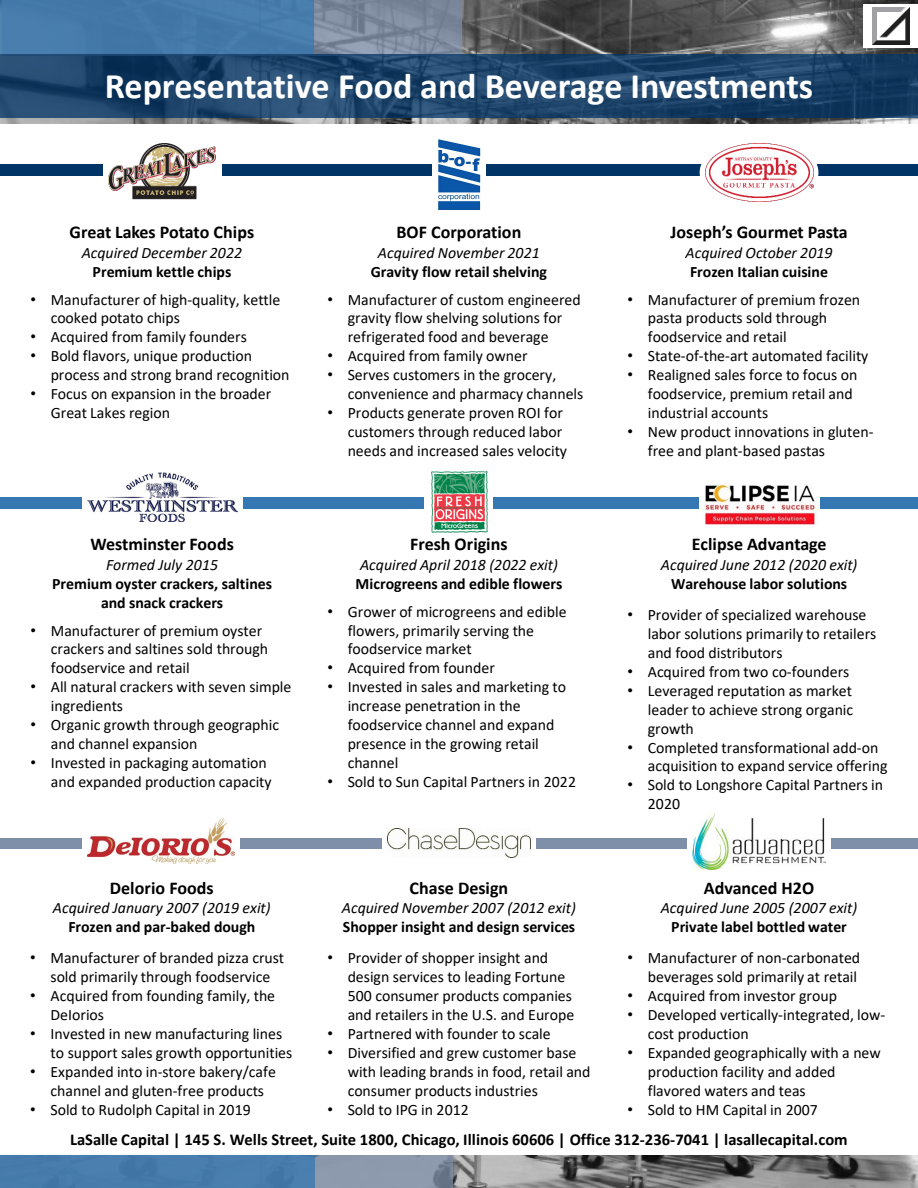
<style>
.page{position:relative;width:918px;height:1188px;background:#fff}
.page>*{position:absolute;margin:0;border:0;box-sizing:border-box;transform-origin:0 0}
.t1{font:700 36px "Calibri";color:#fff}
.t2{font:700 18px "Calibri";color:#000}
.t3{font:700 16.5px "Calibri";letter-spacing:.005em;color:#000}
.t4{font:15.9px/18.9px "Calibri";color:#000}
.t5{font:italic 15.9px/18.9px "Calibri";color:#000;text-align:center}
.t6{font:700 15.9px/18.9px "Calibri";letter-spacing:-.005em;color:#000;text-align:center}
.s1{font-family:"Arial"}
.s2{font-weight:700;font-style:normal}
</style>
<div class="page">
<img style="left:0;top:0;width:918px;height:123px">
<div style="left:0;top:838px;width:918px;height:11px;background:#7f8fa9"></div>
<div style="left:0;top:498px;width:918px;height:11px;background:#3477b2"></div>
<div style="left:0;top:164px;width:918px;height:12px;background:#036"></div>
<div style="left:2px;top:0;width:460px;height:55px;background:#7f8fa9;opacity:.75"></div>
<div style="left:0;top:54px;width:918px;height:64px;background:#036;opacity:.75"></div>
<div style="left:0;top:0;width:314px;height:54px;background:#4479aa"></div>
<div style="left:863px;top:4px;width:55px;height:44px;background:#fff"></div>
<img style="left:872px;top:7px;width:38px;height:38px">
<div style="left:688px;top:813px;width:143px;height:59px;background:#fff"></div>
<img style="left:692px;top:813px;width:133px;height:56px">
<div style="left:82px;top:819px;width:158px;height:45px;background:#fff"></div>
<img style="left:87px;top:819px;width:148px;height:45px">
<img style="left:453px;top:1155px;width:465px;height:33px">
<div style="left:0;top:1155px;width:453px;height:33px;background:#7f8fa9;opacity:.75"></div>
<div style="left:0;top:1155px;width:314px;height:33px;background:#477cad"></div>
<div style="left:82px;top:478px;width:161px;height:45px;background:#fff"></div>
<img style="left:87px;top:472px;width:150px;height:50px">
<div style="left:382px;top:825px;width:154px;height:30px;background:#fff"></div>
<img style="left:387px;top:828px;width:143px;height:30px">
<div style="left:699px;top:481px;width:121px;height:45px;background:#fff"></div>
<img style="left:705px;top:485px;width:111px;height:40px">
<div style="left:425px;top:480px;width:68px;height:44px;background:#fff"></div>
<img style="left:431px;top:471px;width:57px;height:62px">
<div style="left:700px;top:138px;width:118px;height:69px;background:#fff;border-radius:50%"></div>
<img style="left:705px;top:143px;width:108px;height:59px">
<div style="left:432px;top:151px;width:54px;height:45px;background:#fff"></div>
<img style="left:438px;top:139px;width:42px;height:71px">
<div style="left:103px;top:137px;width:118px;height:71px;background:#fff"></div>
<img style="left:108px;top:144px;width:108px;height:56px">
<p class="t1" style="left:105px;top:60px;width:710px">Representative Food and Beverage Investments</p>
<p class="t2" style="left:70px;top:220px;width:186px">Great Lakes Potato Chips</p>
<p class="t5" style="left:82px;top:242px;width:162px">Acquired December 2022</p>
<p class="t6" style="left:93px;top:262px;width:140px">Premium kettle chips</p>
<p class="t4" style="left:51px;top:289px;width:231px;text-indent:-20px"><span class="s1">•</span> Manufacturer of high-quality, kettle cooked potato chips</p>
<p class="t4" style="left:30px;top:327px;width:218px"><span class="s1">•</span> Acquired from family founders</p>
<p class="t4" style="left:51px;top:346px;width:240px;text-indent:-20px"><span class="s1">•</span> Bold flavors, unique production process and strong brand recognition</p>
<p class="t4" style="left:51px;top:384px;width:222px;text-indent:-20px"><span class="s1">•</span> Focus on expansion in the broader<br>Great Lakes region</p>
<p class="t2" style="left:90px;top:532px;width:145px">Westminster Foods</p>
<p class="t5" style="left:106px;top:554px;width:114px">Formed July 2015</p>
<p class="t6" style="left:52px;top:574px;width:221px">Premium oyster crackers, saltines and snack crackers</p>
<p class="t4" style="left:51px;top:620px;width:219px;text-indent:-20px"><span class="s1">•</span> Manufacturer of premium oyster crackers and saltines sold through foodservice and retail</p>
<p class="t4" style="left:51px;top:677px;width:242px;text-indent:-20px"><span class="s1">•</span> All natural crackers with seven simple ingredients</p>
<p class="t4" style="left:51px;top:715px;width:230px;text-indent:-20px"><span class="s1">•</span> Organic growth through geographic and channel expansion</p>
<p class="t4" style="left:51px;top:753px;width:222px;text-indent:-20px"><span class="s1">•</span> Invested in packaging automation and expanded production capacity</p>
<p class="t2" style="left:396px;top:220px;width:126px">BOF Corporation</p>
<p class="t5" style="left:378px;top:242px;width:163px">Acquired November 2021</p>
<p class="t6" style="left:371px;top:262px;width:178px">Gravity flow retail shelving</p>
<p class="t4" style="left:348px;top:289px;width:235px;text-indent:-20px"><span class="s1">•</span> Manufacturer of custom engineered gravity flow shelving solutions for refrigerated food and beverage</p>
<p class="t4" style="left:327px;top:346px;width:202px"><span class="s1">•</span> Acquired from family owner</p>
<p class="t4" style="left:348px;top:365px;width:237px;text-indent:-20px"><span class="s1">•</span> Serves customers in the grocery, convenience and pharmacy channels</p>
<p class="t4" style="left:348px;top:403px;width:221px;text-indent:-20px"><span class="s1">•</span> Products generate proven ROI for customers through reduced labor needs and increased sales velocity</p>
<p class="t2" style="left:410px;top:532px;width:99px">Fresh Origins</p>
<p class="t5" style="left:360px;top:554px;width:199px">Acquired April 2018 (2022 exit)</p>
<p class="t6" style="left:356px;top:574px;width:208px">Microgreens and edible flowers</p>
<p class="t4" style="left:348px;top:602px;width:220px;text-indent:-20px"><span class="s1">•</span> Grower of microgreens and edible flowers, primarily serving the foodservice market</p>
<p class="t4" style="left:327px;top:658px;width:169px"><span class="s1">•</span> Acquired from founder</p>
<p class="t4" style="left:348px;top:677px;width:220px;text-indent:-20px"><span class="s1">•</span> Invested in sales and marketing to increase penetration in the foodservice channel and expand presence in the growing retail channel</p>
<p class="t4" style="left:327px;top:772px;width:250px"><span class="s1">•</span> Sold to Sun Capital Partners in 2022</p>
<p class="t2" style="left:670px;top:220px;width:179px">Joseph’s Gourmet Pasta</p>
<p class="t5" style="left:686px;top:242px;width:148px">Acquired October 2019</p>
<p class="t6" style="left:690px;top:262px;width:139px">Frozen Italian cuisine</p>
<p class="t4" style="left:648px;top:289px;width:214px;text-indent:-20px"><span class="s1">•</span> Manufacturer of premium frozen pasta products sold through foodservice and retail</p>
<p class="t4" style="left:627px;top:346px;width:242px"><span class="s1">•</span> State-of-the-art automated facility</p>
<p class="t4" style="left:648px;top:365px;width:211px;text-indent:-20px"><span class="s1">•</span> Realigned sales force to focus on foodservice, premium retail and industrial accounts</p>
<p class="t4" style="left:648px;top:422px;width:227px;text-indent:-20px"><span class="s1">•</span> New product innovations in gluten&shy;free and plant-based pastas</p>
<p class="t2" style="left:692px;top:532px;width:136px">Eclipse Advantage</p>
<p class="t5" style="left:661px;top:554px;width:198px">Acquired June 2012 (2020 exit)</p>
<p class="t6" style="left:671px;top:574px;width:178px">Warehouse labor solutions</p>
<p class="t4" style="left:648px;top:605px;width:230px;text-indent:-20px"><span class="s1">•</span> Provider of specialized warehouse labor solutions primarily to retailers and food distributors</p>
<p class="t4" style="left:627px;top:662px;width:224px"><span class="s1">•</span> Acquired from two co-founders</p>
<p class="t4" style="left:648px;top:681px;width:207px;text-align:justify;text-indent:-20px"><span class="s1">•</span> Leveraged reputation as market leader to achieve strong organic growth</p>
<p class="t4" style="left:648px;top:737px;width:241px;text-indent:-20px"><span class="s1">•</span> Completed transformational add-on acquisition to expand service offering</p>
<p class="t4" style="left:648px;top:775px;width:237px;text-indent:-20px"><span class="s1">•</span> Sold to Longshore Capital Partners in<br>2020</p>
<p class="t2" style="left:110px;top:875px;width:105px">Delorio Foods</p>
<p class="t5" style="left:53px;top:898px;width:219px">Acquired January 2007 (2019 exit)<br><span class="s2">Frozen and par-baked dough</span></p>
<p class="t4" style="left:30px;top:948px;width:256px;text-align:center"><span class="s1">•</span> Manufacturer of branded pizza crust sold primarily through foodservice</p>
<p class="t4" style="left:51px;top:986px;width:226px;text-indent:-20px"><span class="s1">•</span> Acquired from founding family, the<br>DeIorios</p>
<p class="t4" style="left:51px;top:1024px;width:243px;text-indent:-20px"><span class="s1">•</span> Invested in new manufacturing lines to support sales growth opportunities</p>
<p class="t4" style="left:30px;top:1062px;width:247px;text-align:center"><span class="s1">•</span> Expanded into in-store bakery/cafe channel and gluten-free products</p>
<p class="t4" style="left:30px;top:1099px;width:222px"><span class="s1">•</span> Sold to Rudolph Capital in 2019</p>
<p class="t3" style="left:70px;top:1128px;width:779px">LaSalle Capital | 145 S. Wells Street, Suite 1800, Chicago, Illinois 60606 | Office 312-236-7041 | lasallecapital.com</p>
<p class="t2" style="left:410px;top:875px;width:100px">Chase Design</p>
<p class="t5" style="left:342px;top:898px;width:235px">Acquired November 2007 (2012 exit)</p>
<p class="t6" style="left:343px;top:917px;width:234px">Shopper insight and design services</p>
<p class="t4" style="left:348px;top:948px;width:228px;text-indent:-20px"><span class="s1">•</span> Provider of shopper insight and design services to leading Fortune 500 consumer products companies and retailers in the U.S. and Europe</p>
<p class="t4" style="left:327px;top:1024px;width:225px"><span class="s1">•</span> Partnered with founder to scale</p>
<p class="t4" style="left:348px;top:1043px;width:244px;text-indent:-20px"><span class="s1">•</span> Diversified and grew customer base with leading brands in food, retail and consumer products industries</p>
<p class="t4" style="left:327px;top:1099px;width:143px"><span class="s1">•</span> Sold to IPG in 2012</p>
<p class="t2" style="left:704px;top:875px;width:112px">Advanced H2O</p>
<p class="t5" style="left:661px;top:898px;width:198px">Acquired June 2005 (2007 exit)</p>
<p class="t6" style="left:671px;top:917px;width:177px">Private label bottled water</p>
<p class="t4" style="left:627px;top:948px;width:234px;text-align:right"><span class="s1">•</span> Manufacturer of non-carbonated beverages sold primarily at retail</p>
<p class="t4" style="left:627px;top:986px;width:211px"><span class="s1">•</span> Acquired from investor group</p>
<p class="t4" style="left:648px;top:1005px;width:239px;text-indent:-20px"><span class="s1">•</span> Developed vertically-integrated, low&shy;cost production</p>
<p class="t4" style="left:648px;top:1043px;width:235px;text-indent:-20px"><span class="s1">•</span> Expanded geographically with a new production facility and added flavored waters and teas</p>
<p class="t4" style="left:627px;top:1099px;width:192px"><span class="s1">•</span> Sold to HM Capital in 2007</p>
</div>
